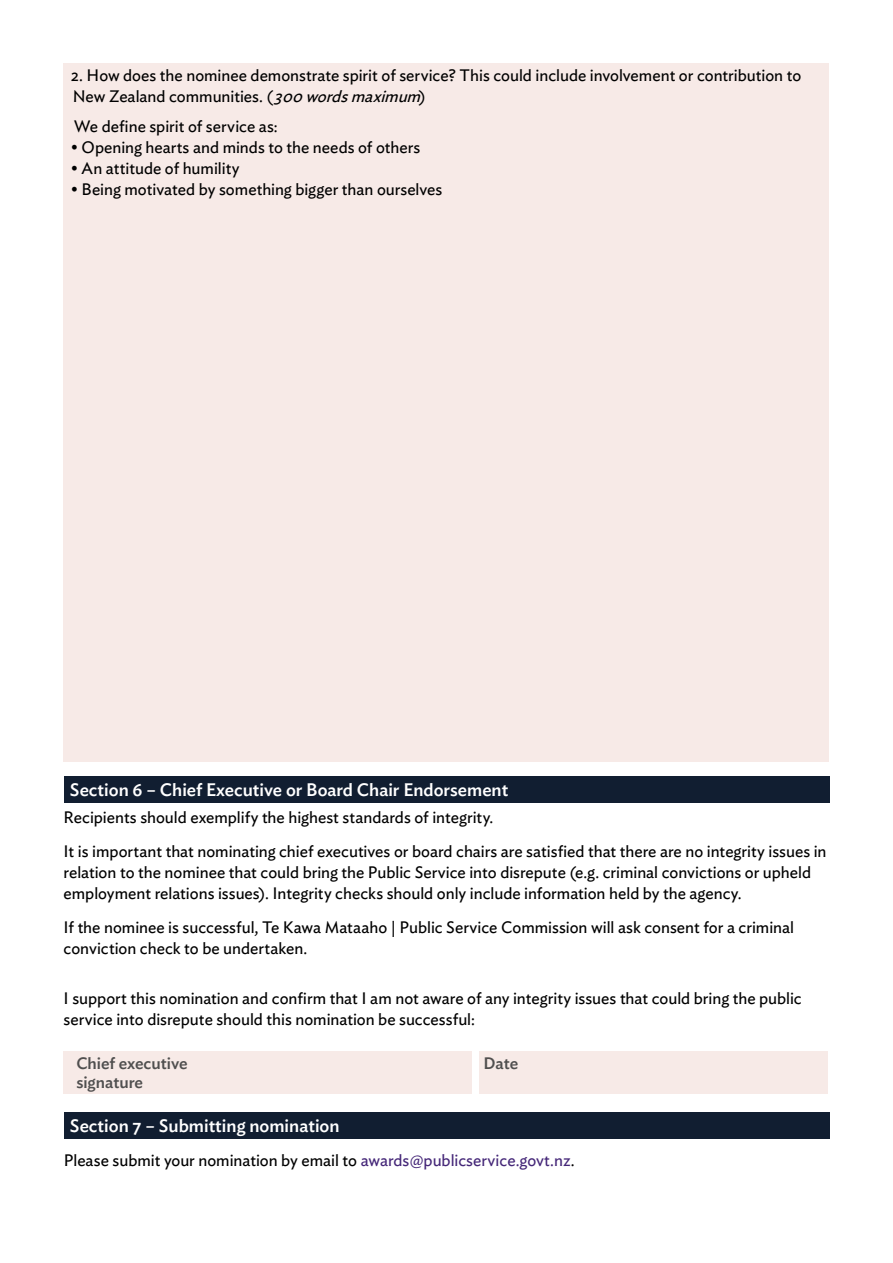
<style>
.page{position:relative;width:893px;height:1263px;background:#fff}
.page>*{position:absolute;margin:0;border:0;box-sizing:border-box;transform-origin:0 0}
.body{font:500 18px "Ideal Sans";color:#fff}
.body-2{font:16.5px/21px "Ideal Sans";color:#000}
.Questions_indented{font:16.5px/21px "Ideal Sans";color:#000}
.Questions_indented-2{font:500 16.5px/19.5px "Ideal Sans";color:#504f4f}
.s1{font-style:italic}
.s2{color:#452778}
</style>
<div class="page">
<div style="left:64px;top:64px;width:765px;height:698px;background:#f7eae7"></div>
<div style="left:64px;top:1112px;width:765px;height:26px;background:#111e31"></div>
<div style="left:64px;top:1051px;width:408px;height:43px;background:#f7eae7"></div>
<div style="left:479px;top:1051px;width:349px;height:43px;background:#f7eae7"></div>
<div style="left:64px;top:776px;width:765px;height:26px;background:#111e31"></div>
<p class="Questions_indented" style="left:71px;top:64px;width:732px">2. How does the nominee demonstrate spirit of service? This could include involvement or contribution to<br>New Zealand communities. (<span class="s1">300wordsmaximum</span>)</p>
<p class="Questions_indented" style="left:74px;top:114px;width:205px">We define spirit of service as:</p>
<p class="Questions_indented" style="left:71px;top:135px;width:351px">• Opening hearts and minds to the needs of others</p>
<p class="Questions_indented" style="left:71px;top:156px;width:170px">• An attitude of humility</p>
<p class="Questions_indented" style="left:71px;top:177px;width:373px">• Being motivated by something bigger than ourselves</p>
<p class="body" style="left:70px;top:776px;width:440px">Section 6 – Chief Executive or Board Chair Endorsement</p>
<p class="body-2" style="left:64px;top:806px;width:431px">Recipients should exemplify the highest standards of integrity.</p>
<p class="body-2" style="left:64px;top:839px;width:764px">It is important that nominating chief executives or board chairs are satisfied that there are no integrity issues in relation to the nominee that could bring the Public Service into disrepute (e.g. criminal convictions or upheld employment relations issues). Integrity checks should only include information held by the agency.</p>
<p class="body-2" style="left:64px;top:915px;width:732px">If the nominee is successful, Te Kawa Mataaho | Public Service Commission will ask consent for a criminal conviction check to be undertaken.</p>
<p class="body-2" style="left:64px;top:987px;width:740px">I support this nomination and confirm that I am not aware of any integrity issues that could bring the public service into disrepute should this nomination be successful:</p>
<p class="Questions_indented-2" style="left:76px;top:1052px;width:113px">Chief executive signature</p>
<p class="Questions_indented-2" style="left:484px;top:1052px;width:36px">Date</p>
<p class="body" style="left:70px;top:1112px;width:271px">Section 7 – Submitting nomination</p>
<p class="body-2" style="left:64px;top:1149px;width:512px">Please submit your nomination by email to <span class="s2">awards@publicservice.govt.nz</span>.</p>
</div>
